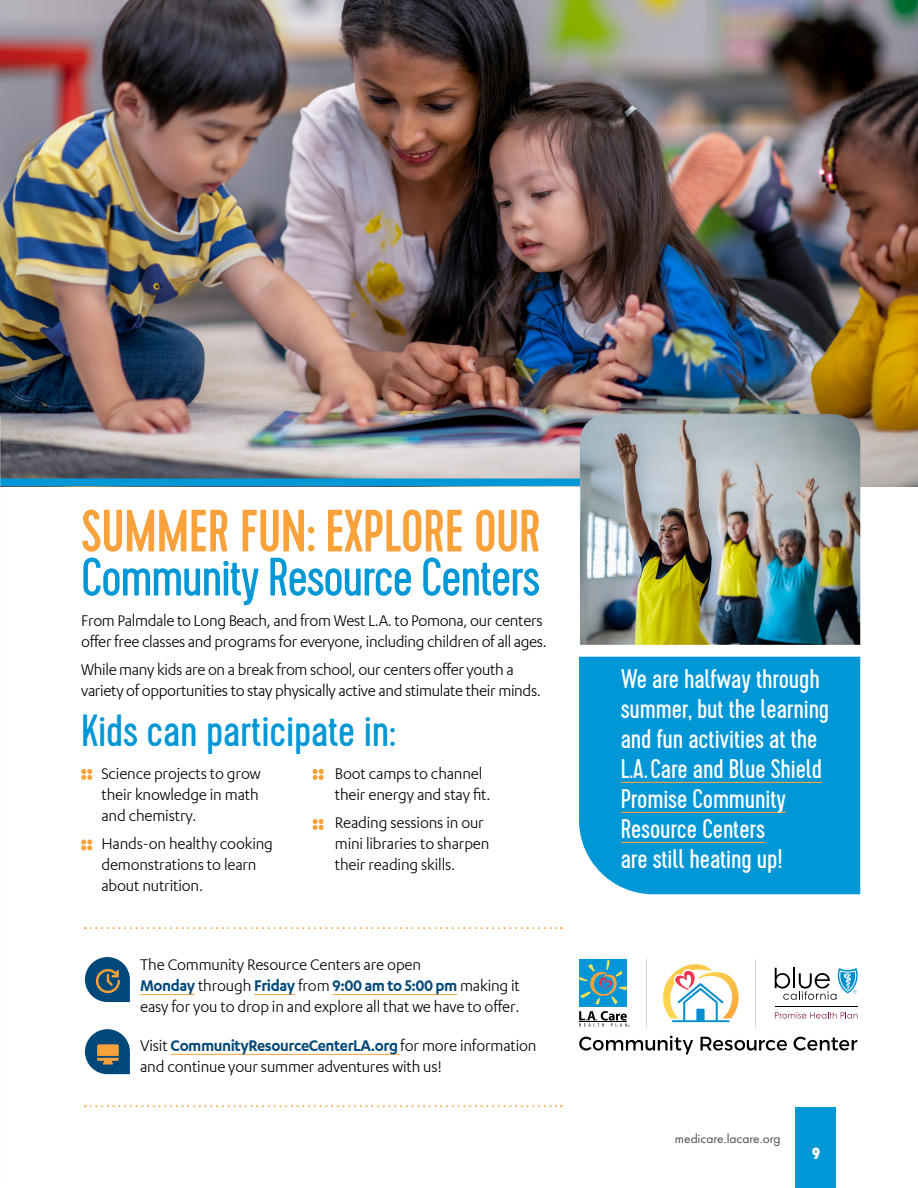
<style>
.page{position:relative;width:918px;height:1188px;background:#fff}
.page>*{position:absolute;margin:0;border:0;box-sizing:border-box;transform-origin:0 0}
.t1{font:500 59.55px "Cervo";letter-spacing:-.01em;color:#f9a13a;scale:.95 1}
.t2{font:54px "Cervo";letter-spacing:-.025em;color:#0097d7}
.t3{font:45px "Cervo";letter-spacing:-.005em;color:#0097d7}
.t4{font:27px/30px "Cervo";letter-spacing:-.005em;color:#fff}
.t5{font:18px/21px "Karbon";letter-spacing:-.01em;color:#000;scale:.95 1}
.t6{font:800 condensed 15px "Futura";color:#fff;scale:.95 1}
.t7{font:13.2px "Futura PT";color:#4d4d4f}
.s1{font-weight:600;color:#004879}
</style>
<div class="page">
<img style="left:1px;top:0;width:917px;height:486px">
<div style="left:0;top:479px;width:609px;height:7px;background:#0097d7"></div>
<div style="left:579px;top:657px;width:281px;height:237px;background:#0097d7"></div>
<img style="left:0;top:0;width:1px;height:482px">
<img style="left:580px;top:414px;width:280px;height:231px">
<svg style="left:81px;top:769px;width:11px;height:11px"></svg>
<svg style="left:81px;top:839px;width:11px;height:11px"></svg>
<svg style="left:313px;top:819px;width:11px;height:11px"></svg>
<svg style="left:313px;top:769px;width:11px;height:11px"></svg>
<div style="left:796px;top:1107px;width:40px;height:81px;background:#0097d7"></div>
<hr style="left:621px;top:782px;width:201px;height:1px;background:#f9a13a">
<hr style="left:621px;top:812px;width:165px;height:1px;background:#f9a13a">
<hr style="left:621px;top:842px;width:144px;height:1px;background:#f9a13a">
<svg style="left:85px;top:927px;width:477px;height:2px"></svg>
<svg style="left:85px;top:1105px;width:477px;height:2px"></svg>
<hr style="left:171px;top:1054px;width:229px;height:1px;background:#f9a13a">
<svg style="left:85px;top:1029px;width:45px;height:45px"></svg>
<svg style="left:85px;top:957px;width:45px;height:45px"></svg>
<hr style="left:140px;top:994px;width:55px;height:1px;background:#f9a13a">
<hr style="left:254px;top:994px;width:41px;height:1px;background:#f9a13a">
<hr style="left:333px;top:994px;width:124px;height:1px;background:#f9a13a">
<svg style="left:775px;top:968px;width:83px;height:32px"></svg>
<hr style="left:775px;top:1006px;width:82px;height:1px;background:#000">
<svg style="left:775px;top:1012px;width:83px;height:7px"></svg>
<hr style="left:755px;top:960px;width:1px;height:67px;background:#d1d3d4">
<hr style="left:646px;top:960px;width:1px;height:67px;background:#d1d3d4">
<svg style="left:579px;top:1036px;width:114px;height:19px"></svg>
<svg style="left:700px;top:1037px;width:87px;height:14px"></svg>
<svg style="left:794px;top:1037px;width:63px;height:14px"></svg>
<div style="left:579px;top:960px;width:48px;height:47px;background:#0096d7"></div>
<svg style="left:579px;top:960px;width:48px;height:45px"></svg>
<svg style="left:579px;top:1011px;width:51px;height:16px"></svg>
<svg style="left:663px;top:964px;width:76px;height:58px"></svg>
<h2 class="t1" style="left:81px;top:496px;width:485px">SUMMER FUN: EXPLORE OUR</h2>
<h2 class="t2" style="left:81px;top:546px;width:461px">Community Resource Centers</h2>
<p class="t5" style="left:81px;top:610px;width:492px">From Palmdale to Long Beach, and from West L.A. to Pomona, our centers offer free classes and programs for everyone, including children of all ages.</p>
<p class="t5" style="left:81px;top:659px;width:486px">While many kids are on a break from school, our centers offer youth a variety of opportunities to stay physically active and stimulate their minds.</p>
<p class="t3" style="left:81px;top:705px;width:316px">Kids can participate in:</p>
<p class="t5" style="left:101px;top:763px;width:169px;text-align:justify">Science projects to grow their knowledge in math and chemistry.</p>
<p class="t5" style="left:101px;top:833px;width:182px">Hands-on healthy cooking demonstrations to learn about nutrition.</p>
<p class="t5" style="left:335px;top:763px;width:165px">Boot camps to channel their energy and stay fit.</p>
<p class="t5" style="left:335px;top:812px;width:164px">Reading sessions in our mini libraries to sharpen their reading skills.</p>
<p class="t5" style="left:140px;top:954px;width:401px">The Community Resource Centers are open<br><span class="s1">Monday</span> through <span class="s1">Friday</span> from <span class="s1">9:00 am to 5:00 pm</span> making it easy for you to drop in and explore all that we have to offer.</p>
<p class="t5" style="left:140px;top:1035px;width:419px">Visit <span class="s1">CommunityResourceCenterLA.org</span> for more information and continue your summer adventures with us!</p>
<p class="t4" style="left:621px;top:664px;width:210px">We are halfway through summer, but the learning and fun activities at the<br>L.A.Care and Blue Shield<br>Promise Community<br>Resource Centers<br>are still heating up!</p>
<p class="t7" style="left:675px;top:1131px;width:107px">medicare.lacare.org</p>
<p class="t6" style="left:812px;top:1143px;width:11px">9</p>
</div>
